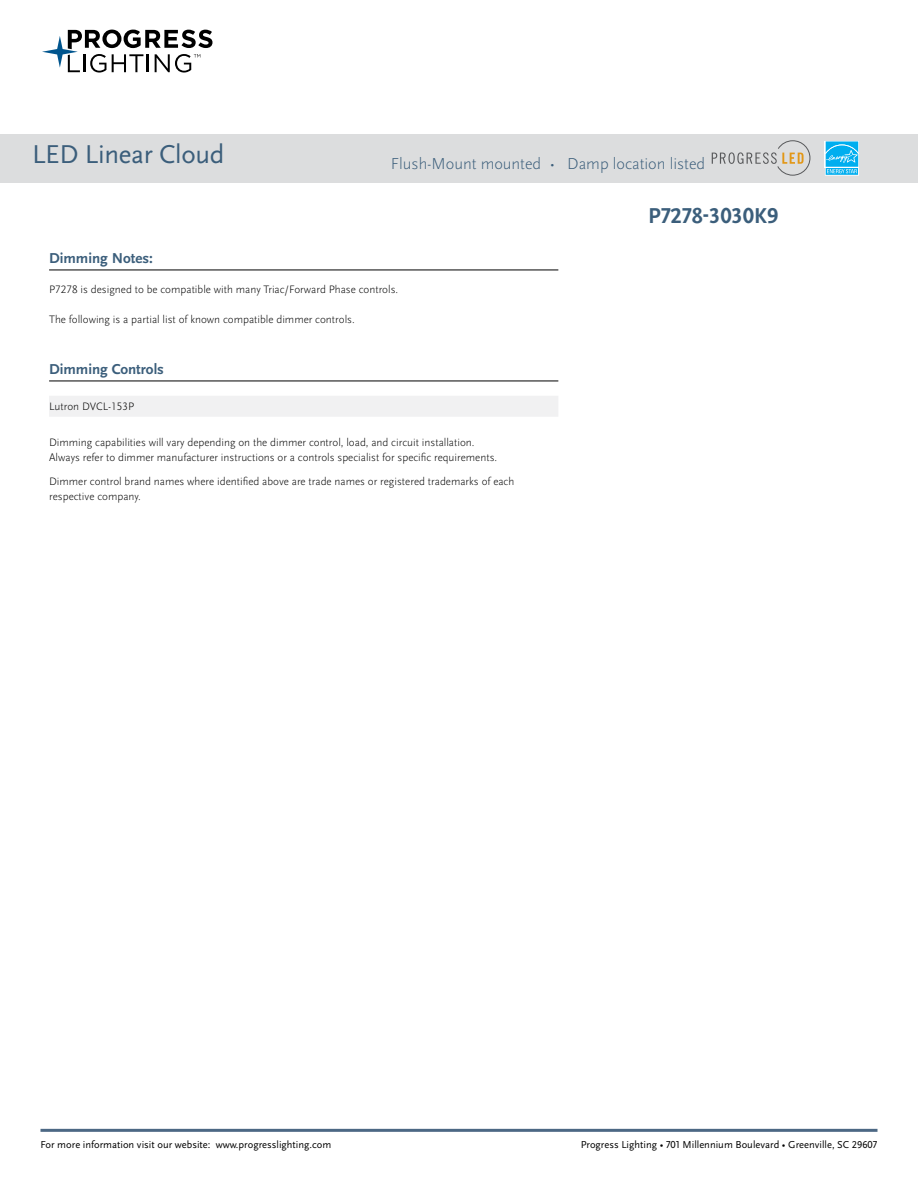
<style>
.page{position:relative;width:918px;height:1188px;background:#fff}
.page>*{position:absolute;margin:0;border:0;box-sizing:border-box;transform-origin:0 0}
.t1{font:27px "Scala Sans Pro";letter-spacing:-.01em;color:#3b5e7b}
.t2{font:700 22.5px "Scala Sans Pro";color:#3b5e7b}
.t3{font:300 16.5px "Scala Sans Pro";color:#3b5e7b}
.t4{font:700 15px "Scala Sans Pro";color:#3b5e7b}
.t5{font:300 11.25px/15px "Scala Sans Pro";color:#000}
.t6{font:10.5px "Scala Sans Pro";color:#000}
</style>
<div class="page">
<svg style="left:42px;top:30px;width:170px;height:43px"></svg>
<hr style="left:40px;top:1129px;width:838px;height:3px;background:#4c6884">
<div style="left:0;top:134px;width:918px;height:49px;background:#dcddde"></div>
<svg style="left:712px;top:141px;width:98px;height:34px"></svg>
<hr style="left:49px;top:270px;width:509px;height:1px;background:#000">
<hr style="left:49px;top:381px;width:509px;height:1px;background:#000">
<div style="left:49px;top:396px;width:509px;height:21px;background:#f1f1f2"></div>
<svg style="left:825px;top:141px;width:34px;height:35px"></svg>
<h1 class="t1" style="left:32px;top:139px;width:194px">LED Linear Cloud</h1>
<h3 class="t3" style="left:391px;top:154px;width:316px">Flush-Mount mounted • Damp location listed</h3>
<h2 class="t2" style="left:648px;top:202px;width:132px">P7278-3030K9</h2>
<h3 class="t4" style="left:49px;top:249px;width:105px">Dimming Notes:</h3>
<p class="t5" style="left:49px;top:282px;width:351px">P7278 is designed to be compatible with many Triac/Forward Phase controls.</p>
<p class="t5" style="left:49px;top:312px;width:307px">The following is a partial list of known compatible dimmer controls.</p>
<h3 class="t4" style="left:49px;top:360px;width:116px">Dimming Controls</h3>
<p class="t5" style="left:49px;top:399px;width:87px">Lutron DVCL-153P</p>
<p class="t5" style="left:49px;top:435px;width:450px">Dimming capabilities will vary depending on the dimmer control, load, and circuit installation.<br>Always refer to dimmer manufacturer instructions or a controls specialist for specific requirements.</p>
<p class="t5" style="left:49px;top:474px;width:467px">Dimmer control brand names where identified above are trade names or registered trademarks of each respective company.</p>
<p class="t6" style="left:40px;top:1139px;width:292px">For more information visit our website: www.progresslighting.com</p>
<p class="t6" style="left:581px;top:1138px;width:298px">Progress Lighting • 701 Millennium Boulevard • Greenville, SC 29607</p>
</div>
